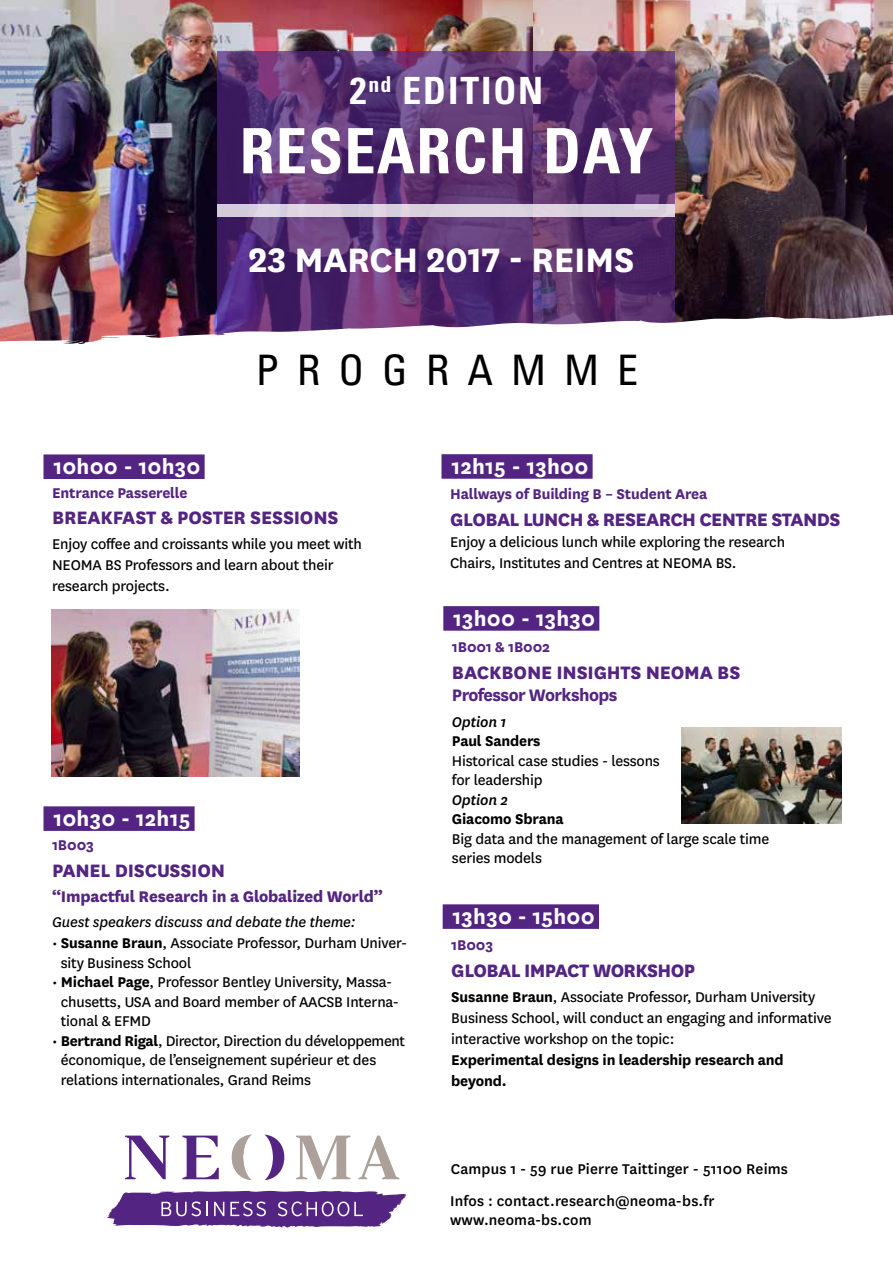
<style>
.page{position:relative;width:893px;height:1263px;background:#fff}
.page>*{position:absolute;margin:0;border:0;box-sizing:border-box;transform-origin:0 0}
.t1{font:700 condensed 62.55px "Univers";letter-spacing:.02em;color:#fff}
.t2{font:condensed 42px "Univers";letter-spacing:.43em;color:#000}
.t3{font:700 39.6px "National";letter-spacing:-.01em;color:#fff}
.t4{font:700 condensed 37.5px "Univers";letter-spacing:.05em;color:#fff}
.t5{font:700 24px "National";letter-spacing:.01em;color:#fff}
.t6{font:800 21px "National";letter-spacing:-.01em;color:#532481}
.t7{font:800 21px "National";letter-spacing:-.03em;color:#532481}
.t8{font:700 19.5px "National";letter-spacing:-.03em;color:#532481}
.t9{font:800 18px "National";letter-spacing:-.01em;color:#532481}
.t10{font:16.5px/19.5px "National";letter-spacing:-.01em;color:#000}
.t11{font:500 16.5px/19.5px "National";letter-spacing:.01em;color:#000}
.t12{font:700 16.5px/21px "National";letter-spacing:-.01em;color:#000}
.t13{font:700 16.5px "National";letter-spacing:-.01em;color:#532481}
.t14{font:italic 16.5px "National";letter-spacing:-.01em;color:#000}
.t15{font:italic 500 16.5px "National";letter-spacing:-.01em;color:#000}
.s1{font-weight:700}
</style>
<div class="page">
<img style="left:0;top:0;width:893px;height:311px">
<svg style="left:107px;top:1190px;width:300px;height:38px"></svg>
<svg style="left:264px;top:1134px;width:20px;height:46px"></svg>
<svg style="left:182px;top:1135px;width:37px;height:44px"></svg>
<svg style="left:125px;top:1135px;width:44px;height:44px"></svg>
<svg style="left:296px;top:1135px;width:54px;height:44px"></svg>
<svg style="left:232px;top:1134px;width:20px;height:46px"></svg>
<svg style="left:358px;top:1135px;width:41px;height:44px"></svg>
<svg style="left:218px;top:51px;width:457px;height:260px;background:#593171"></svg>
<div style="left:218px;top:204px;width:457px;height:12px;background:#dbd2df"></div>
<img style="left:0;top:311px;width:893px;height:33px">
<div style="left:43px;top:454px;width:162px;height:25px;background:#532481"></div>
<img style="left:51px;top:610px;width:249px;height:166px">
<div style="left:43px;top:806px;width:152px;height:25px;background:#532481"></div>
<div style="left:441px;top:454px;width:152px;height:25px;background:#532481"></div>
<div style="left:443px;top:606px;width:156px;height:25px;background:#532481"></div>
<img style="left:681px;top:728px;width:161px;height:96px">
<div style="left:443px;top:904px;width:156px;height:25px;background:#532481"></div>
<h3 class="t4" style="left:350px;top:68px;width:195px">2<sup>ND</sup> EDITION</h3>
<h1 class="t1" style="left:240px;top:113px;width:415px">RESEARCH DAY</h1>
<h3 class="t3" style="left:248px;top:232px;width:388px">23 marCH 2017 - Reims</h3>
<h3 class="t5" style="left:53px;top:450px;width:149px">10h00 - 10h30</h3>
<h2 class="t2" style="left:256px;top:344px;width:384px">PROGRAMME</h2>
<h3 class="t5" style="left:451px;top:449px;width:139px">12h15 - 13h00</h3>
<p class="t13" style="left:52px;top:481px;width:137px">Entrance Passerelle</p>
<p class="t6" style="left:52px;top:502px;width:288px">BREAKFAST &amp; POSTER SESSIONS</p>
<p class="t10" style="left:52px;top:532px;width:311px;line-height:21px">Enjoy coffee and croissants while you meet with<br>NEOMA BS Professors and learn about their research projects.</p>
<h3 class="t5" style="left:53px;top:801px;width:139px">10h30 - 12h15</h3>
<p class="t13" style="left:52px;top:833px;width:43px">1B003</p>
<p class="t6" style="left:52px;top:855px;width:175px">PANEL DISCUSSION</p>
<p class="t9" style="left:52px;top:883px;width:332px">“Impactful Research in a Globalized World”</p>
<p class="t14" style="left:52px;top:911px;width:305px">Guest speakers discuss and debate the theme:</p>
<p class="t10" style="left:61px;top:933px;width:348px;text-indent:-9px">• <span class="s1">Susanne Braun</span>, Associate Professor, Durham Univer&shy;sity Business School</p>
<p class="t10" style="left:61px;top:972px;width:340px;text-indent:-9px">• <span class="s1">Michael Page</span>, Professor Bentley University, Massa&shy;chusetts, USA and Board member of AACSB Interna&shy;tional &amp; EFMD</p>
<p class="t10" style="left:61px;top:1030px;width:346px;text-indent:-9px">• <span class="s1">Bertrand Rigal</span>, Director, Direction du développement économique, de l’enseignement supérieur et des relations internationales, Grand Reims</p>
<p class="t13" style="left:450px;top:482px;width:259px">Hallways of Building B – Student Area</p>
<p class="t7" style="left:450px;top:504px;width:392px">GLOBAL LUNCH &amp; RESEARCH CENTRE STANDS</p>
<p class="t10" style="left:450px;top:531px;width:336px;line-height:21px">Enjoy a delicious lunch while exploring the research<br>Chairs, Institutes and Centres at NEOMA BS.</p>
<h3 class="t5" style="left:453px;top:601px;width:144px">13h00 - 13h30</h3>
<p class="t13" style="left:452px;top:635px;width:100px">1B001 &amp; 1B002</p>
<p class="t6" style="left:452px;top:657px;width:290px">BACKBONE INSIGHTS NEOMA BS</p>
<p class="t8" style="left:452px;top:681px;width:167px">Professor Workshops</p>
<p class="t15" style="left:452px;top:711px;width:56px">Option 1</p>
<p class="t12" style="left:452px;top:729px;width:90px">Paul Sanders</p>
<p class="t10" style="left:452px;top:750px;width:209px">Historical case studies - lessons for leadership</p>
<p class="t15" style="left:452px;top:789px;width:58px">Option 2</p>
<p class="t12" style="left:452px;top:807px;width:113px">Giacomo Sbrana</p>
<p class="t10" style="left:452px;top:828px;width:319px">Big data and the management of large scale time series models</p>
<h3 class="t5" style="left:453px;top:899px;width:144px">13h30 - 15h00</h3>
<p class="t13" style="left:451px;top:933px;width:43px">1B003</p>
<p class="t7" style="left:451px;top:955px;width:245px">GLOBAL IMPACT WORKSHOP</p>
<p class="t10" style="left:451px;top:985px;width:382px;line-height:21px"><span class="s1">Susanne Braun</span>, Associate Professor, Durham University<br>Business School, will conduct an engaging and informative interactive workshop on the topic:</p>
<p class="t12" style="left:451px;top:1048px;width:334px">Experimental designs in leadership research and beyond.</p>
<p class="t11" style="left:451px;top:1158px;width:339px">Campus 1 - 59 rue Pierre Taittinger - 51100 Reims</p>
<p class="t11" style="left:450px;top:1190px;width:266px">Infos : contact.research@neoma-bs.fr www.neoma-bs.com</p>
</div>
